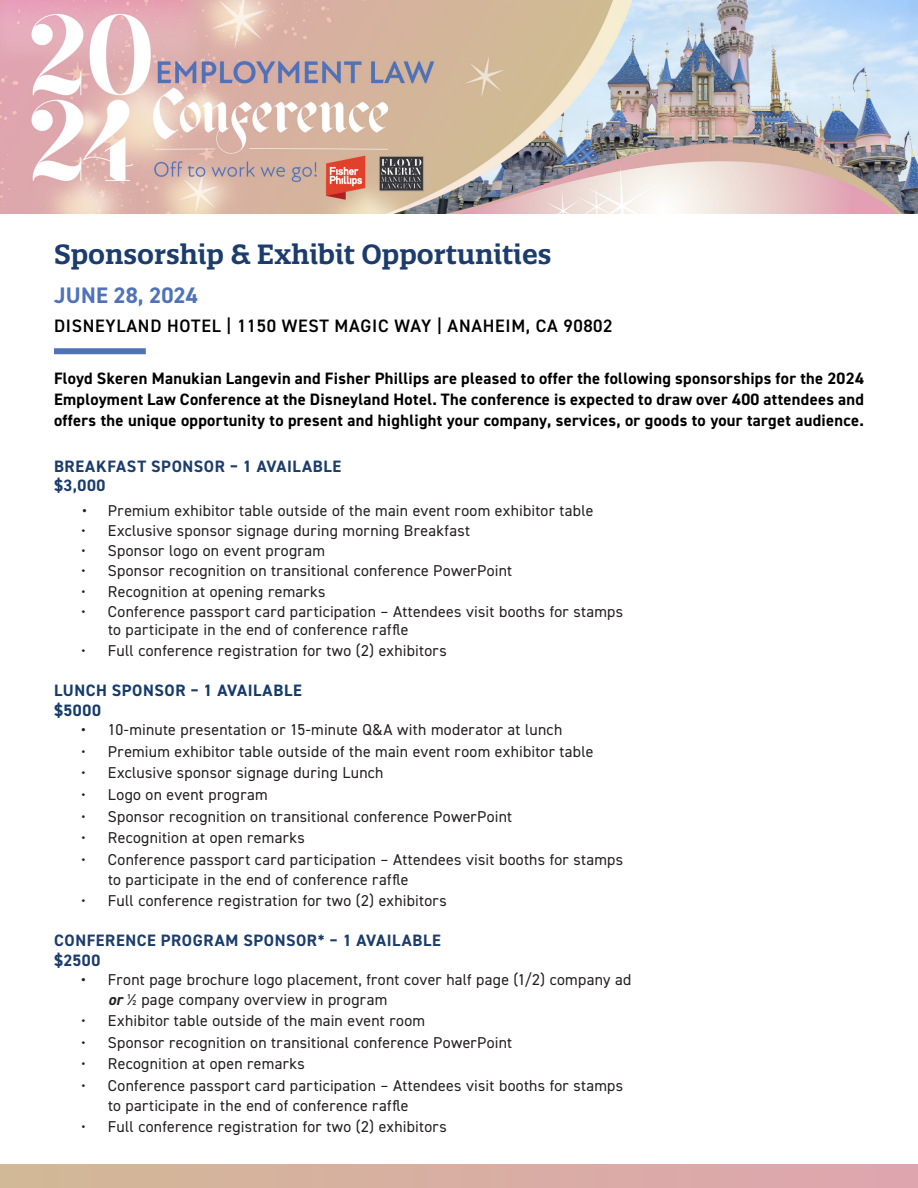
<style>
.page{position:relative;width:918px;height:1188px;background:#fff}
.page>*{position:absolute;margin:0;border:0;box-sizing:border-box;transform-origin:0 0}
.t1{font:600 27px "Quatro Slab";color:#1b3c6c}
.t2{font:700 22.5px "DIN2014";color:#4f72b8}
.t3{font:600 18px "DIN2014";letter-spacing:.04em;color:#000}
.t4{font:700 16.5px/21.5px "DIN2014";letter-spacing:.02em;color:#000;text-align:justify}
.Content_Header___Quatro___12_15_Semi_Bol{font:700 16.5px "DIN2014";letter-spacing:.035em;color:#1b3c6c}
.Content_Header___Quatro___12_15_Semi_Bol-2{font:700 16.5px "DIN2014";letter-spacing:.03em;color:#153b6c}
.Content_Header___Quatro___12_15_Semi_Bol-3{font:15.75px/19.5px "DIN2014";letter-spacing:.02em;color:#231f20}
.s1{font-weight:600;font-style:italic}
.s2{font-weight:600}
.s3{font-weight:700;font-style:italic}
</style>
<div class="page">
<img style="left:0;top:0;width:918px;height:213px">
<div style="left:54px;top:348px;width:92px;height:6px;background:#4f72b8"></div>
<p class="t1" style="left:54px;top:237px;width:499px">Sponsorship &amp; Exhibit Opportunities</p>
<p class="t2" style="left:54px;top:281px;width:145px">JUNE 28, 2024</p>
<p class="t3" style="left:54px;top:313px;width:560px">DISNEYLAND HOTEL | 1150 WEST MAGIC WAY | ANAHEIM, CA 90802</p>
<p class="t4" style="left:54px;top:367px;width:812px">Floyd Skeren Manukian Langevin and Fisher Phillips are pleased to offer the following sponsorships for the 2024<br>Employment Law Conference at the Disneyland Hotel. The conference is expected to draw over 400 attendees and offers the unique opportunity to present and highlight your company, services, or goods to your target audience.</p>
<p class="Content_Header___Quatro___12_15_Semi_Bol" style="left:54px;top:455px;width:289px">BREAKFAST SPONSOR – 1 AVAILABLE</p>
<p class="Content_Header___Quatro___12_15_Semi_Bol" style="left:54px;top:475px;width:53px">$3,000</p>
<p class="Content_Header___Quatro___12_15_Semi_Bol-3" style="left:81px;top:500px;width:514px"><span class="s1">•</span> Premium exhibitor table outside of the main event room exhibitor table</p>
<p class="Content_Header___Quatro___12_15_Semi_Bol-3" style="left:81px;top:521px;width:391px">• Exclusive sponsor signage during morning Breakfast</p>
<p class="Content_Header___Quatro___12_15_Semi_Bol-3" style="left:81px;top:541px;width:246px">• Sponsor logo on event program</p>
<p class="Content_Header___Quatro___12_15_Semi_Bol-3" style="left:81px;top:561px;width:433px">• Sponsor recognition on transitional conference PowerPoint</p>
<p class="Content_Header___Quatro___12_15_Semi_Bol-3" style="left:81px;top:581px;width:246px">• Recognition at opening remarks</p>
<p class="Content_Header___Quatro___12_15_Semi_Bol-3" style="left:108px;top:602px;width:517px;line-height:18px;text-indent:-27px">• Conference passport card participation – Attendees visit booths for stamps to participate in the end of conference raffle</p>
<p class="Content_Header___Quatro___12_15_Semi_Bol-3" style="left:81px;top:641px;width:367px">• Full conference registration for two (2) exhibitors</p>
<p class="Content_Header___Quatro___12_15_Semi_Bol-2" style="left:54px;top:679px;width:249px">LUNCH SPONSOR – 1 AVAILABLE</p>
<p class="Content_Header___Quatro___12_15_Semi_Bol-2" style="left:54px;top:699px;width:49px">$5000</p>
<p class="Content_Header___Quatro___12_15_Semi_Bol-3" style="left:81px;top:720px;width:483px"><span class="s2">•</span> 10-minute presentation or 15-minute Q&amp;A with moderator at lunch</p>
<p class="Content_Header___Quatro___12_15_Semi_Bol-3" style="left:81px;top:741px;width:514px">• Premium exhibitor table outside of the main event room exhibitor table</p>
<p class="Content_Header___Quatro___12_15_Semi_Bol-3" style="left:81px;top:763px;width:304px">• Exclusive sponsor signage during Lunch</p>
<p class="Content_Header___Quatro___12_15_Semi_Bol-3" style="left:81px;top:785px;width:188px">• Logo on event program</p>
<p class="Content_Header___Quatro___12_15_Semi_Bol-3" style="left:81px;top:806px;width:433px">• Sponsor recognition on transitional conference PowerPoint</p>
<p class="Content_Header___Quatro___12_15_Semi_Bol-3" style="left:81px;top:828px;width:225px">• Recognition at open remarks</p>
<p class="Content_Header___Quatro___12_15_Semi_Bol-3" style="left:108px;top:850px;width:517px;text-indent:-27px">• Conference passport card participation – Attendees visit booths for stamps to participate in the end of conference raffle</p>
<p class="Content_Header___Quatro___12_15_Semi_Bol-3" style="left:81px;top:891px;width:367px">• Full conference registration for two (2) exhibitors</p>
<p class="Content_Header___Quatro___12_15_Semi_Bol" style="left:54px;top:929px;width:388px">CONFERENCE PROGRAM SPONSOR* – 1 AVAILABLE</p>
<p class="Content_Header___Quatro___12_15_Semi_Bol" style="left:54px;top:949px;width:48px">$2500</p>
<p class="Content_Header___Quatro___12_15_Semi_Bol-3" style="left:108px;top:970px;width:525px;text-indent:-27px"><span class="s2">•</span> Front page brochure logo placement, front cover half page (1/2) company ad <span class="s3">or</span> ½ page company overview in program</p>
<p class="Content_Header___Quatro___12_15_Semi_Bol-3" style="left:81px;top:1011px;width:346px">• Exhibitor table outside of the main event room</p>
<p class="Content_Header___Quatro___12_15_Semi_Bol-3" style="left:81px;top:1032px;width:433px">• Sponsor recognition on transitional conference PowerPoint</p>
<p class="Content_Header___Quatro___12_15_Semi_Bol-3" style="left:81px;top:1054px;width:225px">• Recognition at open remarks</p>
<p class="Content_Header___Quatro___12_15_Semi_Bol-3" style="left:108px;top:1076px;width:517px;text-indent:-27px">• Conference passport card participation – Attendees visit booths for stamps to participate in the end of conference raffle</p>
<p class="Content_Header___Quatro___12_15_Semi_Bol-3" style="left:81px;top:1117px;width:367px">• Full conference registration for two (2) exhibitors</p>
</div>
